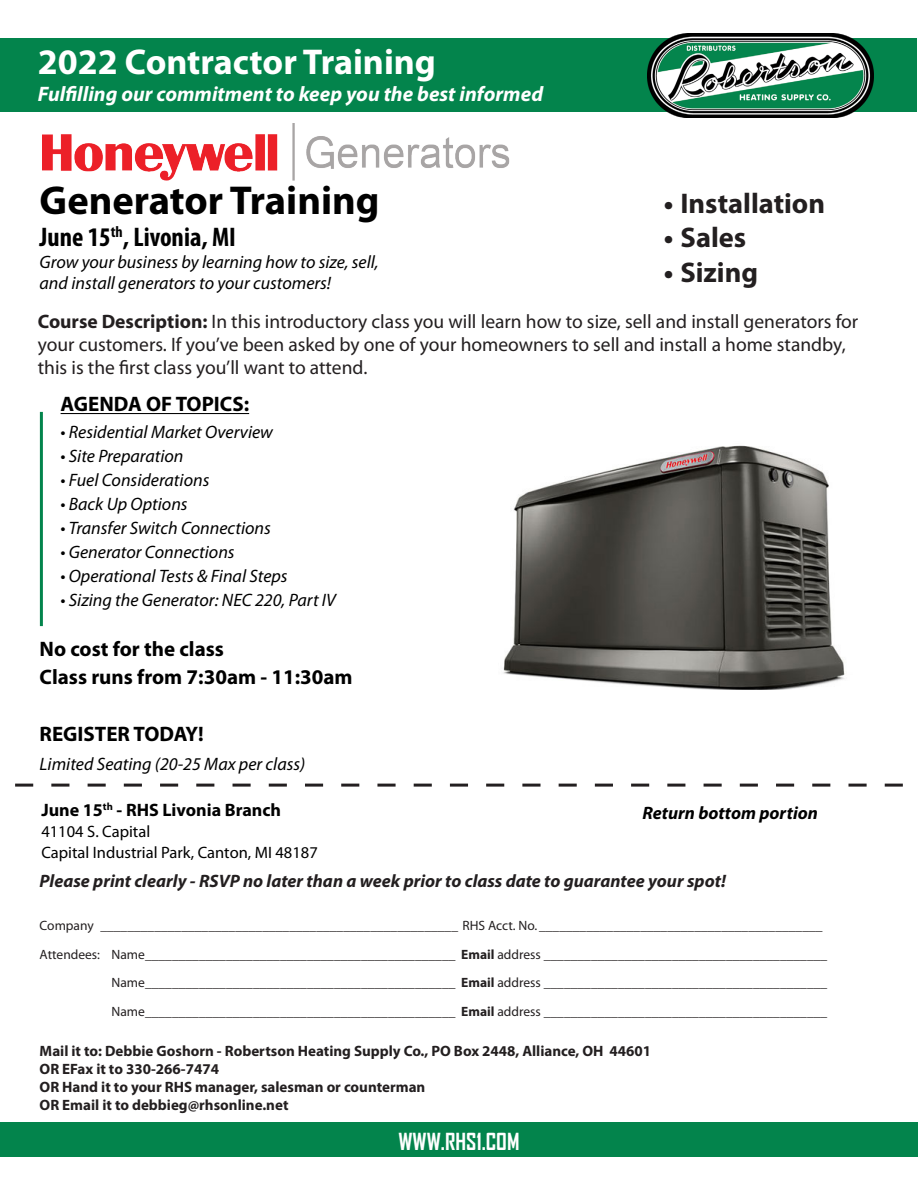
<style>
.page{position:relative;width:918px;height:1188px;background:#fff}
.page>*{position:absolute;margin:0;border:0;box-sizing:border-box;transform-origin:0 0}
.t1{font:700 40.5px "Myriad Pro";color:#000}
.t2{font:700 36px "Myriad Pro";color:#fff}
.t3{font:700 28.5px "Myriad Pro";color:#231f20}
.t4{font:700 condensed 27px "Myriad Pro";color:#000}
.t5{font:700 22.5px "Agency FB";color:#fff}
.t6{font:700 21px "Myriad Pro";color:#000}
.t7{font:italic 700 21px "Myriad Pro";color:#fff}
.t8{font:19.5px/23.4px "Myriad Pro";color:#231f20}
.t9{font:italic 18px "Myriad Pro";color:#000}
.t10{font:italic 700 18px "Myriad Pro";color:#231f20}
.t11{font:700 18px "Myriad Pro";color:#000}
.t12{font:italic 700 18px "Myriad Pro";color:#000}
.t13{font:16.5px "Myriad Pro";color:#000}
.t14{font:700 15px "Myriad Pro";color:#231f20}
.t15{font:13.5px "Myriad Pro";color:#231f20}
.s1{font-weight:700}
</style>
<div class="page">
<hr style="left:61px;top:413px;width:188px;height:1px;background:#000">
<svg style="left:15px;top:784px;width:888px;height:3px"></svg>
<img style="left:42px;top:124px;width:468px;height:57px">
<img style="left:503px;top:445px;width:342px;height:245px">
<hr style="left:40px;top:412px;width:3px;height:214px;background:#03844c">
<div style="left:1px;top:38px;width:916px;height:74px;background:#03844c"></div>
<img style="left:648px;top:33px;width:225px;height:84px">
<div style="left:0;top:1123px;width:918px;height:34px;background:#03844c"></div>
<p class="t2" style="left:38px;top:38px;width:400px">2022 Contractor Training</p>
<p class="t7" style="left:38px;top:80px;width:507px">Fulfilling our commitment to keep you the best informed</p>
<p class="t1" style="left:40px;top:174px;width:342px">Generator Training</p>
<p class="t4" style="left:40px;top:220px;width:198px">June 15<sup>th</sup>, Livonia, MI</p>
<p class="t9" style="left:40px;top:251px;width:340px">Grow your business by learning how to size, sell,</p>
<p class="t9" style="left:40px;top:272px;width:293px">and install generators to your customers!</p>
<p class="t8" style="left:38px;top:309px;width:822px"><span class="s1">Course Description:</span> In this introductory class you will learn how to size, sell and install generators for your customers. If you’ve been asked by one of your homeowners to sell and install a home standby, this is the first class you’ll want to attend.</p>
<p class="t3" style="left:664px;top:185px;width:163px">• Installation</p>
<p class="t3" style="left:664px;top:219px;width:84px">• Sales</p>
<p class="t3" style="left:664px;top:254px;width:96px">• Sizing</p>
<p class="t6" style="left:61px;top:391px;width:190px">AGENDA OF TOPICS:</p>
<p class="t9" style="left:61px;top:421px;width:214px">• Residential Market Overview</p>
<p class="t9" style="left:61px;top:445px;width:124px">• Site Preparation</p>
<p class="t9" style="left:61px;top:469px;width:150px">• Fuel Considerations</p>
<p class="t9" style="left:61px;top:493px;width:129px">• Back Up Options</p>
<p class="t9" style="left:61px;top:517px;width:212px">• Transfer Switch Connections</p>
<p class="t9" style="left:61px;top:541px;width:176px">• Generator Connections</p>
<p class="t9" style="left:61px;top:565px;width:229px">• Operational Tests &amp; Final Steps</p>
<p class="t9" style="left:61px;top:589px;width:277px">• Sizing the Generator: NEC 220, Part IV</p>
<p class="t6" style="left:40px;top:635px;width:186px">No cost for the class</p>
<p class="t6" style="left:40px;top:664px;width:315px">Class runs from 7:30am - 11:30am</p>
<p class="t6" style="left:40px;top:721px;width:166px">REGISTER TODAY!</p>
<p class="t9" style="left:40px;top:753px;width:267px">Limited Seating (20-25 Max per class)</p>
<p class="t11" style="left:41px;top:798px;width:241px">June 15<sup>th</sup> - RHS Livonia Branch</p>
<p class="t13" style="left:41px;top:822px;width:110px">41104 S. Capital</p>
<p class="t13" style="left:41px;top:843px;width:278px">Capital Industrial Park, Canton, MI 48187</p>
<p class="t12" style="left:643px;top:802px;width:177px">Return bottom portion</p>
<p class="t10" style="left:40px;top:869px;width:688px">Please print clearly - RSVP no later than a week prior to class date to guarantee your spot!</p>
<p class="t15" style="left:40px;top:917px;width:785px">Company _____________________________________________________ RHS Acct. No. __________________________________________</p>
<p class="t15" style="left:40px;top:946px;width:789px">Attendees: Name______________________________________________ <span class="s1">Email</span> address __________________________________________</p>
<p class="t15" style="left:112px;top:974px;width:717px">Name______________________________________________ <span class="s1">Email</span> address __________________________________________</p>
<p class="t15" style="left:112px;top:1003px;width:717px">Name______________________________________________ <span class="s1">Email</span> address __________________________________________</p>
<p class="t14" style="left:40px;top:1041px;width:613px">Mail it to: Debbie Goshorn - Robertson Heating Supply Co., PO Box 2448, Alliance, OH 44601</p>
<p class="t14" style="left:40px;top:1059px;width:181px">OR EFax it to 330-266-7474</p>
<p class="t14" style="left:40px;top:1077px;width:387px">OR Hand it to your RHS manager, salesman or counterman</p>
<p class="t14" style="left:40px;top:1095px;width:250px">OR Email it to debbieg@rhsonline.net</p>
<p class="t5" style="left:399px;top:1127px;width:122px">WWW.RHS1.COM</p>
</div>
